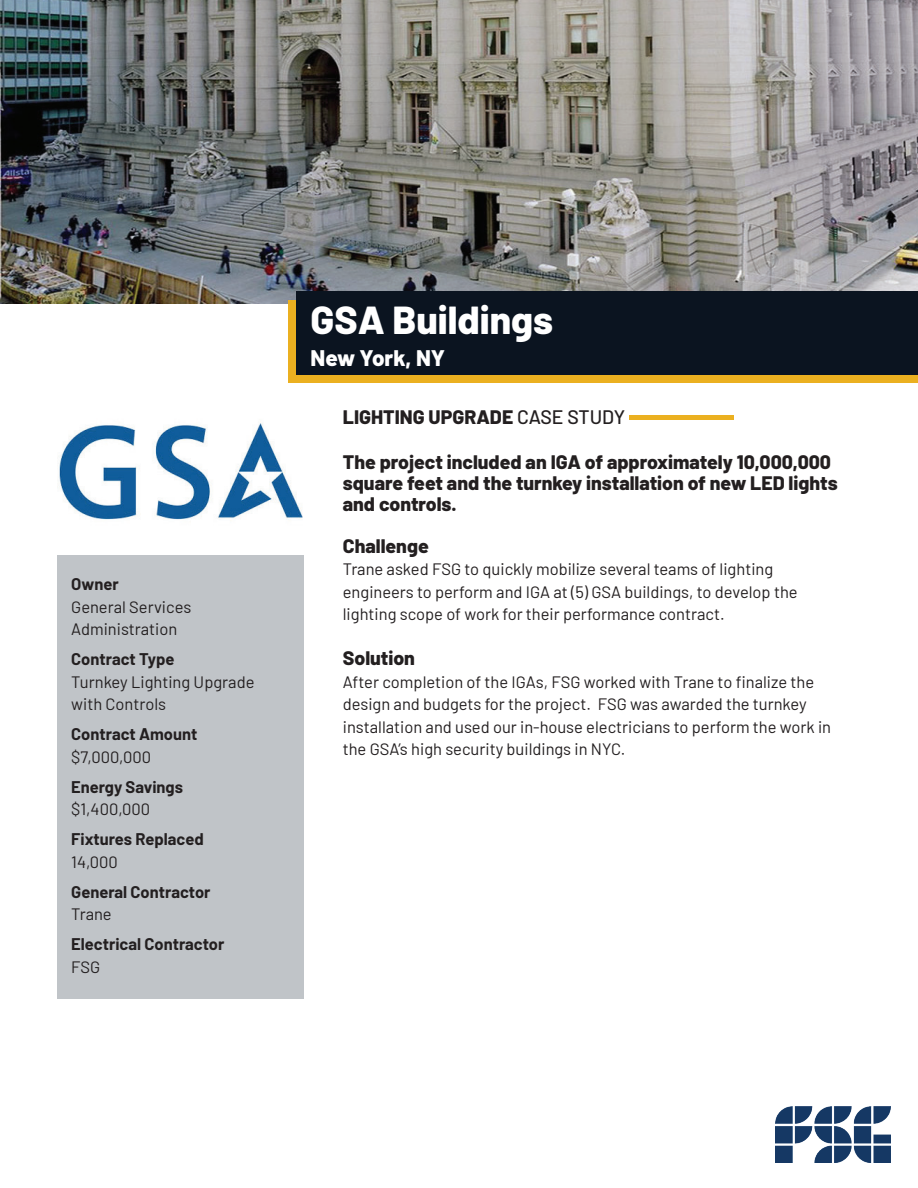
<style>
.page{position:relative;width:918px;height:1188px;background:#fff}
.page>*{position:absolute;margin:0;border:0;box-sizing:border-box;transform-origin:0 0}
.t1{font:800 39px "Barlow";color:#fff}
.t2{font:800 22.5px "Barlow";color:#fff}
.t3{font:800 19.5px/21px "Barlow";color:#231f20}
.t4{font:16.5px/22.5px "Barlow";color:#231f20}
.t5{font:700 16.5px "Barlow";color:#231f20}
.s1{font-weight:500}
</style>
<div class="page">
<div style="left:57px;top:554px;width:247px;height:444px;background:#c0c4c8"></div>
<div style="left:630px;top:415px;width:104px;height:5px;background:#ebb020"></div>
<img style="left:0;top:0;width:918px;height:304px">
<img style="left:775px;top:1106px;width:115px;height:57px">
<img style="left:59px;top:423px;width:244px;height:97px">
<div style="left:289px;top:301px;width:629px;height:82px;background:#ebb020"></div>
<div style="left:297px;top:291px;width:621px;height:84px;background:#0b1420"></div>
<p class="t5" style="left:71px;top:572px;width:49px">Owner</p>
<p class="t4" style="left:71px;top:594px;width:122px">General Services<br>Administration</p>
<p class="t5" style="left:71px;top:647px;width:105px">Contract Type</p>
<p class="t4" style="left:71px;top:669px;width:185px">Turnkey Lighting Upgrade with Controls</p>
<p class="t5" style="left:71px;top:722px;width:128px">Contract Amount</p>
<p class="t4" style="left:71px;top:744px;width:81px">$7,000,000</p>
<p class="t5" style="left:71px;top:775px;width:113px">Energy Savings</p>
<p class="t4" style="left:71px;top:797px;width:80px">$1,400,000</p>
<p class="t5" style="left:71px;top:827px;width:134px">Fixtures Replaced</p>
<p class="t4" style="left:71px;top:849px;width:48px">14,000</p>
<p class="t5" style="left:71px;top:880px;width:141px">General Contractor</p>
<p class="t4" style="left:71px;top:902px;width:42px">Trane</p>
<p class="t5" style="left:71px;top:932px;width:155px">Electrical Contractor</p>
<p class="t4" style="left:71px;top:954px;width:31px">FSG</p>
<h1 class="t1" style="left:310px;top:291px;width:244px">GSA Buildings</h1>
<h2 class="t2" style="left:310px;top:341px;width:136px">New York, NY</h2>
<p class="t3" style="left:343px;top:405px;width:284px">LIGHTING UPGRADE <span class="s1">CASE STUDY</span></p>
<p class="t3" style="left:343px;top:450px;width:496px">The project included an IGA of approximately 10,000,000 square feet and the turnkey installation of new LED lights and controls.</p>
<p class="t3" style="left:343px;top:534px;width:87px">Challenge</p>
<p class="t4" style="left:343px;top:557px;width:456px">Trane asked FSG to quickly mobilize several teams of lighting engineers to perform and IGA at (5) GSA buildings, to develop the lighting scope of work for their performance contract.</p>
<p class="t3" style="left:343px;top:646px;width:74px">Solution</p>
<p class="t4" style="left:343px;top:669px;width:490px">After completion of the IGAs, FSG worked with Trane to finalize the design and budgets for the project. FSG was awarded the turnkey installation and used our in-house electricians to perform the work in the GSA’s high security buildings in NYC.</p>
</div>
